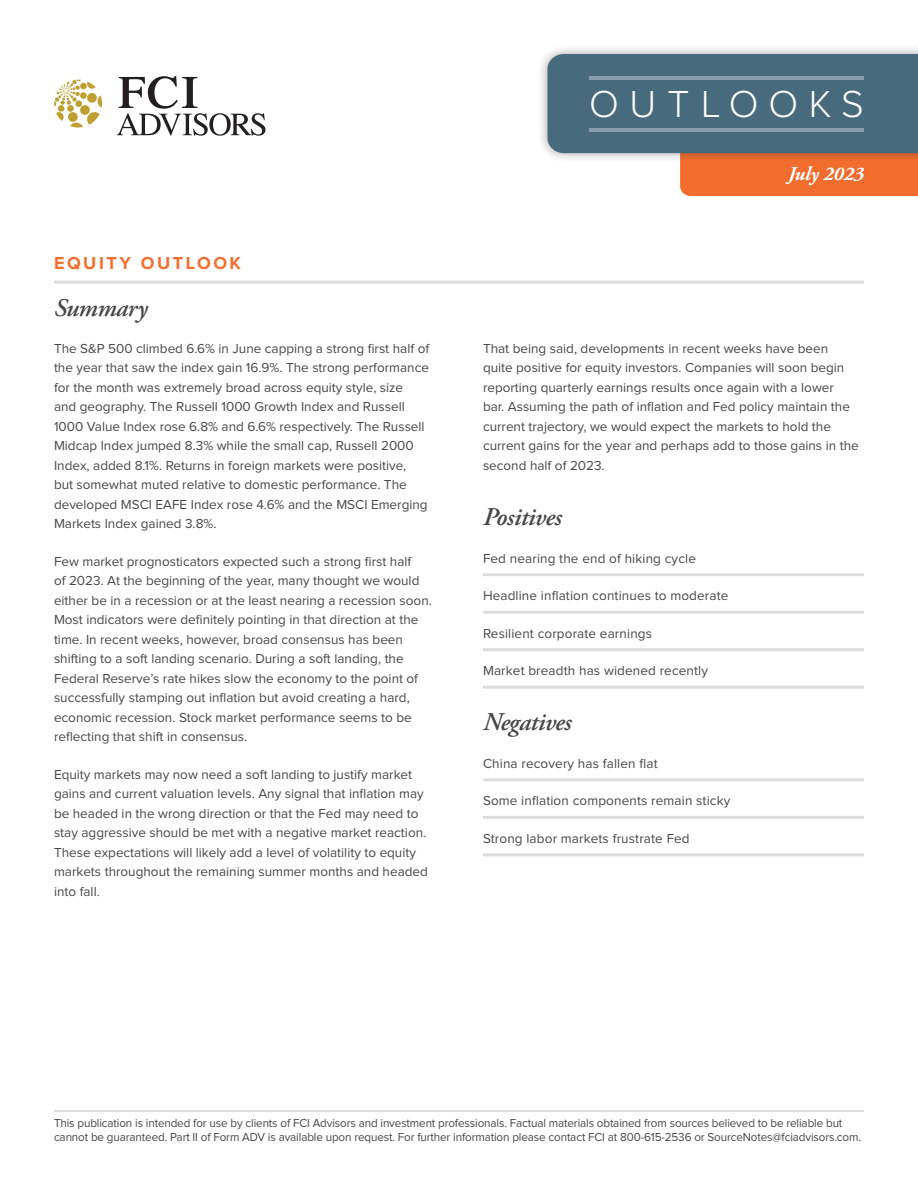
<style>
.page{position:relative;width:918px;height:1188px;background:#fff}
.page>*{position:absolute;margin:0;border:0;box-sizing:border-box;transform-origin:0 0}
.t1{font:300 39px "Proxima Nova";letter-spacing:.27em;color:#fff}
.bullets-square{font:italic 600 25.5px "Adobe Garamond Pro";letter-spacing:-.02em;color:#464747}
.palatino-main{font:italic 600 25.5px "Adobe Garamond Pro";letter-spacing:-.02em;color:#464747}
.t2{font:italic 700 19.5px "Adobe Garamond Pro";color:#fff}
.t3{font:700 18px "Proxima Nova";letter-spacing:.14em;color:#f36e2e}
.palatino-main-2{font:13.5px/19.5px "Proxima Nova";color:#464747}
.bullets-square-2{font:13.5px "Proxima Nova";letter-spacing:.01em;color:#464747}
.t4{font:12px/14.4px "Proxima Nova";letter-spacing:-.01em;color:#464747}
</style>
<div class="page">
<div style="left:538px;top:44px;width:380px;height:119px;background:#231f20;opacity:.38"></div>
<svg style="left:547px;top:54px;width:371px;height:142px;background:#777c7f"></svg>
<hr style="left:590px;top:76px;width:274px;height:4px;background:#879eaa">
<hr style="left:590px;top:128px;width:274px;height:4px;background:#879eaa">
<div style="left:781px;top:162px;width:88px;height:29px;background:#f16d2d"></div>
<hr style="left:483px;top:573px;width:381px;height:3px;background:#dedcdc">
<hr style="left:483px;top:611px;width:381px;height:3px;background:#dedcdc">
<hr style="left:483px;top:648px;width:381px;height:3px;background:#dedcdc">
<hr style="left:483px;top:686px;width:381px;height:3px;background:#dedcdc">
<hr style="left:483px;top:778px;width:381px;height:3px;background:#dedcdc">
<hr style="left:483px;top:816px;width:381px;height:3px;background:#dedcdc">
<hr style="left:483px;top:853px;width:381px;height:3px;background:#dedcdc">
<hr style="left:54px;top:281px;width:810px;height:3px;background:#dedcdc">
<hr style="left:54px;top:1110px;width:810px;height:2px;background:#dedcdc">
<svg style="left:54px;top:80px;width:48px;height:47px"></svg>
<svg style="left:117px;top:76px;width:148px;height:60px"></svg>
<h1 class="t1" style="left:589px;top:86px;width:276px">OUTLOOKS</h1>
<p class="t3" style="left:54px;top:254px;width:189px">EQUITY OUTLOOK</p>
<p class="bullets-square" style="left:54px;top:293px;width:95px">Summary</p>
<p class="palatino-main-2" style="left:54px;top:339px;width:377px">The S&amp;P 500 climbed 6.6% in June capping a strong first half of the year that saw the index gain 16.9%. The strong performance for the month was extremely broad across equity style, size<br>and geography. The Russell 1000 Growth Index and Russell 1000 Value Index rose 6.8% and 6.6% respectively. The Russell Midcap Index jumped 8.3% while the small cap, Russell 2000<br>Index, added 8.1%. Returns in foreign markets were positive,<br>but somewhat muted relative to domestic performance. The developed MSCI EAFE Index rose 4.6% and the MSCI Emerging Markets Index gained 3.8%.</p>
<p class="palatino-main-2" style="left:54px;top:552px;width:379px">Few market prognosticators expected such a strong first half<br>of 2023. At the beginning of the year, many thought we would either be in a recession or at the least nearing a recession soon.<br>Most indicators were definitely pointing in that direction at the time. In recent weeks, however, broad consensus has been shifting to a soft landing scenario. During a soft landing, the Federal Reserve’s rate hikes slow the economy to the point of successfully stamping out inflation but avoid creating a hard, economic recession. Stock market performance seems to be reflecting that shift in consensus.</p>
<p class="palatino-main-2" style="left:54px;top:765px;width:375px">Equity markets may now need a soft landing to justify market gains and current valuation levels. Any signal that inflation may be headed in the wrong direction or that the Fed may need to stay aggressive should be met with a negative market reaction.<br>These expectations will likely add a level of volatility to equity markets throughout the remaining summer months and headed into fall.</p>
<h3 class="t2" style="left:788px;top:162px;width:77px">July 2023</h3>
<p class="palatino-main-2" style="left:483px;top:339px;width:377px">That being said, developments in recent weeks have been quite positive for equity investors. Companies will soon begin reporting quarterly earnings results once again with a lower<br>bar. Assuming the path of inflation and Fed policy maintain the current trajectory, we would expect the markets to hold the current gains for the year and perhaps add to those gains in the second half of 2023.</p>
<p class="palatino-main" style="left:483px;top:502px;width:80px">Positives</p>
<p class="bullets-square-2" style="left:483px;top:552px;width:214px">Fed nearing the end of hiking cycle</p>
<p class="bullets-square-2" style="left:483px;top:589px;width:247px">Headline inflation continues to moderate</p>
<p class="bullets-square-2" style="left:483px;top:627px;width:171px">Resilient corporate earnings</p>
<p class="bullets-square-2" style="left:483px;top:664px;width:227px">Market breadth has widened recently</p>
<p class="bullets-square" style="left:483px;top:708px;width:90px">Negatives</p>
<p class="bullets-square-2" style="left:483px;top:757px;width:176px">China recovery has fallen flat</p>
<p class="bullets-square-2" style="left:483px;top:795px;width:249px">Some inflation components remain sticky</p>
<p class="bullets-square-2" style="left:483px;top:832px;width:208px">Strong labor markets frustrate Fed</p>
<p class="t4" style="left:54px;top:1116px;width:809px">This publication is intended for use by clients of FCI Advisors and investment professionals. Factual materials obtained from sources believed to be reliable but cannot be guaranteed. Part II of Form ADV is available upon request. For further information please contact FCI at 800-615-2536 or SourceNotes@fciadvisors.com.</p>
</div>
